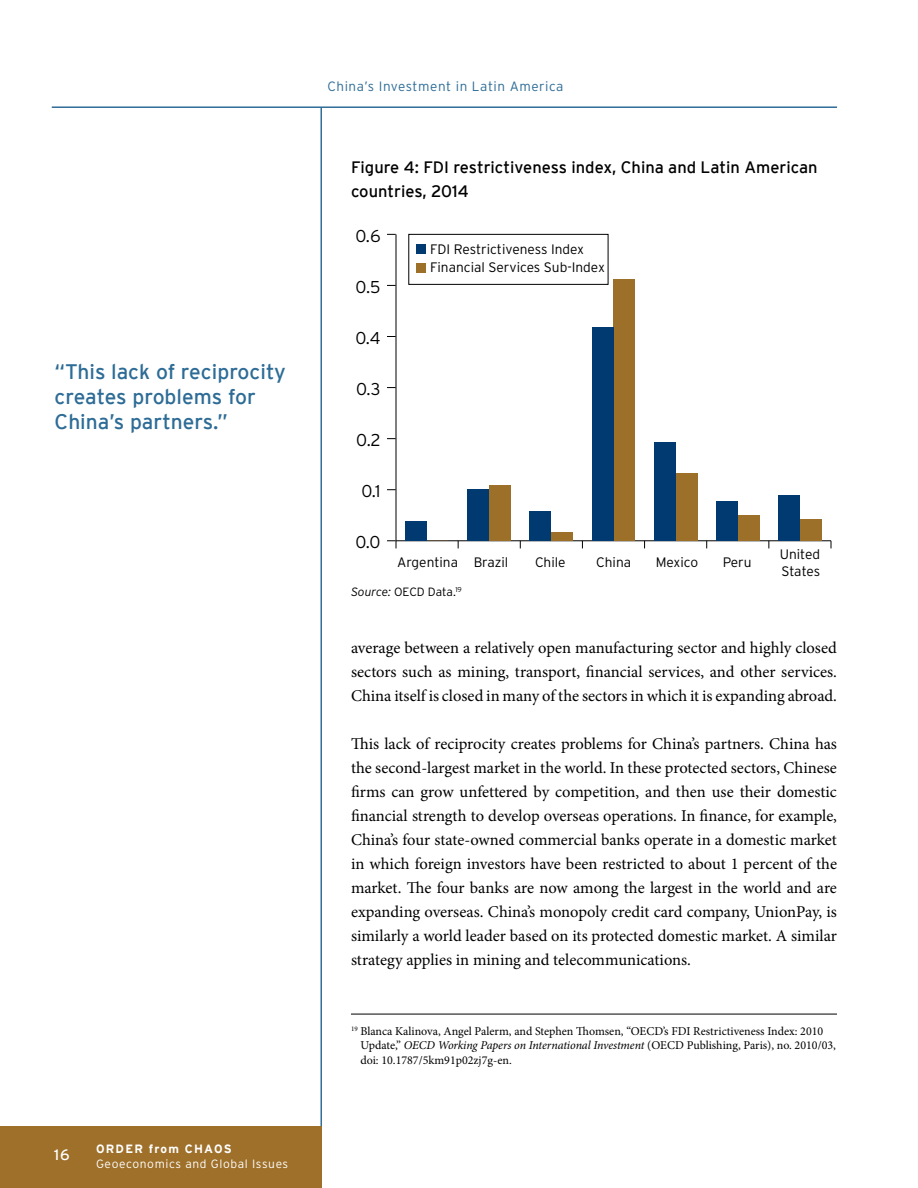
<style>
.page{position:relative;width:918px;height:1188px;background:#fff}
.page>*{position:absolute;margin:0;border:0;box-sizing:border-box;transform-origin:0 0}
.t1{font:21px/25.2px "Interstate";color:#2d6c96}
.t2{font:300 17.1px "Interstate";color:#000}
.running_text{font:16.5px/24px "Minion Pro";color:#000;text-align:justify}
.Figure_title{font:16.5px/24px "Interstate";color:#000}
.t3{font:15px "Interstate";color:#fff}
.t4{font:300 13.65px/16.5px "Interstate";color:#000}
.t5{font:300 13.5px "Interstate";letter-spacing:.04em;color:#2d6c96}
.first_footnote{font:12px/14.4px "Minion Pro";color:#000}
.t6{font:700 12px "Interstate";letter-spacing:.1em;color:#fff}
.t7{font:300 12px "Interstate";letter-spacing:.05em;color:#fff}
.footnote{font:300 12px "Interstate";color:#000}
.t8{font:300 12px "Interstate";letter-spacing:.1em;color:#fff}
.s1{font-style:italic}
</style>
<div class="page">
<hr style="left:321px;top:107px;width:1px;height:1081px;background:#2d6c96">
<hr style="left:52px;top:107px;width:785px;height:1px;background:#2d6c96">
<div style="left:0;top:1126px;width:322px;height:62px;background:#9e702a"></div>
<hr style="left:396px;top:540px;width:435px;height:1px;background:#000">
<hr style="left:396px;top:234px;width:1px;height:307px;background:#000">
<svg style="left:387px;top:540px;width:10px;height:8px"></svg>
<div style="left:489px;top:486px;width:22px;height:55px;background:#9d702a"></div>
<div style="left:551px;top:532px;width:22px;height:9px;background:#9d702a"></div>
<div style="left:614px;top:279px;width:21px;height:262px;background:#9d702a"></div>
<div style="left:676px;top:473px;width:21px;height:68px;background:#9d702a"></div>
<div style="left:738px;top:515px;width:22px;height:26px;background:#9d702a"></div>
<div style="left:800px;top:519px;width:22px;height:22px;background:#9d702a"></div>
<div style="left:405px;top:521px;width:22px;height:20px;background:#003a70"></div>
<div style="left:467px;top:489px;width:22px;height:52px;background:#003a70"></div>
<div style="left:530px;top:512px;width:21px;height:29px;background:#003a70"></div>
<div style="left:592px;top:327px;width:22px;height:214px;background:#003a70"></div>
<div style="left:654px;top:442px;width:22px;height:99px;background:#003a70"></div>
<div style="left:716px;top:501px;width:22px;height:40px;background:#003a70"></div>
<div style="left:778px;top:495px;width:22px;height:46px;background:#003a70"></div>
<div style="left:416px;top:244px;width:10px;height:10px;background:#003a70"></div>
<div style="left:416px;top:263px;width:10px;height:10px;background:#9d702a"></div>
<div style="left:408px;top:234px;width:201px;height:51px;border:1px solid #000"></div>
<hr style="left:351px;top:1014px;width:486px;height:1px;background:#000">
<p class="t1" style="left:55px;top:359px;width:233px">“This lack of reciprocity creates problems for<br>China’s partners.”</p>
<p class="t3" style="left:54px;top:1148px;width:17px">1616</p>
<p class="t6" style="left:96px;top:1142px;width:137px">ORDER from CHAOS</p>
<p class="t7" style="left:96px;top:1157px;width:194px">Geoeconomics and Global Issues</p>
<p class="t6" style="left:161px;top:1145px;width:137px">ORDER from CHAOS</p>
<p class="t8" style="left:170px;top:1159px;width:128px">Asia Working Group</p>
<p class="t5" style="left:327px;top:79px;width:238px">China’s Investment in Latin America</p>
<p class="Figure_title" style="left:351px;top:155px;width:468px">Figure 4: FDI restrictiveness index, China and Latin American countries, 2014</p>
<p class="t2" style="left:355px;top:226px;width:27px">0.6</p>
<p class="t2" style="left:356px;top:277px;width:27px">0.5</p>
<p class="t2" style="left:355px;top:329px;width:27px">0.4</p>
<p class="t2" style="left:356px;top:380px;width:26px">0.3</p>
<p class="t2" style="left:356px;top:431px;width:26px">0.2</p>
<p class="t2" style="left:361px;top:482px;width:21px">0.1</p>
<p class="t2" style="left:355px;top:533px;width:27px">0.0</p>
<p class="t4" style="left:430px;top:239px;width:176px;line-height:18.9px">FDI Restrictiveness Index<br>Financial Services Sub-Index</p>
<p class="t4" style="left:397px;top:554px;width:113px">Argentina Brazil</p>
<p class="t4" style="left:535px;top:554px;width:32px">Chile</p>
<p class="t4" style="left:596px;top:554px;width:36px">China</p>
<p class="t4" style="left:656px;top:554px;width:44px">Mexico</p>
<p class="t4" style="left:723px;top:554px;width:31px">Peru</p>
<p class="t4" style="left:780px;top:546px;width:42px">United<br>States</p>
<p class="footnote" style="left:351px;top:585px;width:112px"><span class="s1">Source:</span> OECD Data.<sup>19</sup></p>
<p class="running_text" style="left:351px;top:635px;width:488px">average between a relatively open manufacturing sector and highly closed sectors such as mining, transport, financial services, and other services.<br>China itself is closed in many of the sectors in which it is expanding abroad.</p>
<p class="running_text" style="left:351px;top:731px;width:488px">This lack of reciprocity creates problems for China’s partners. China has the second-largest market in the world. In these protected sectors, Chinese firms can grow unfettered by competition, and then use their domestic financial strength to develop overseas operations. In finance, for example, China’s four state-owned commercial banks operate in a domestic market in which foreign investors have been restricted to about 1 percent of the market. The four banks are now among the largest in the world and are expanding overseas. China’s monopoly credit card company, UnionPay, is similarly a world leader based on its protected domestic market. A similar strategy applies in mining and telecommunications.</p>
<p class="first_footnote" style="left:360px;top:1024px;width:477px;text-indent:-9px"><sup>19</sup> Blanca Kalinova, Angel Palerm, and Stephen Thomsen, “OECD’s FDI Restrictiveness Index: 2010<br>Update,” <span class="s1">OECD Working Papers on International Investment</span> (OECD Publishing, Paris), no. 2010/03, doi: 10.1787/5km91p02zj7g-en.</p>
</div>
